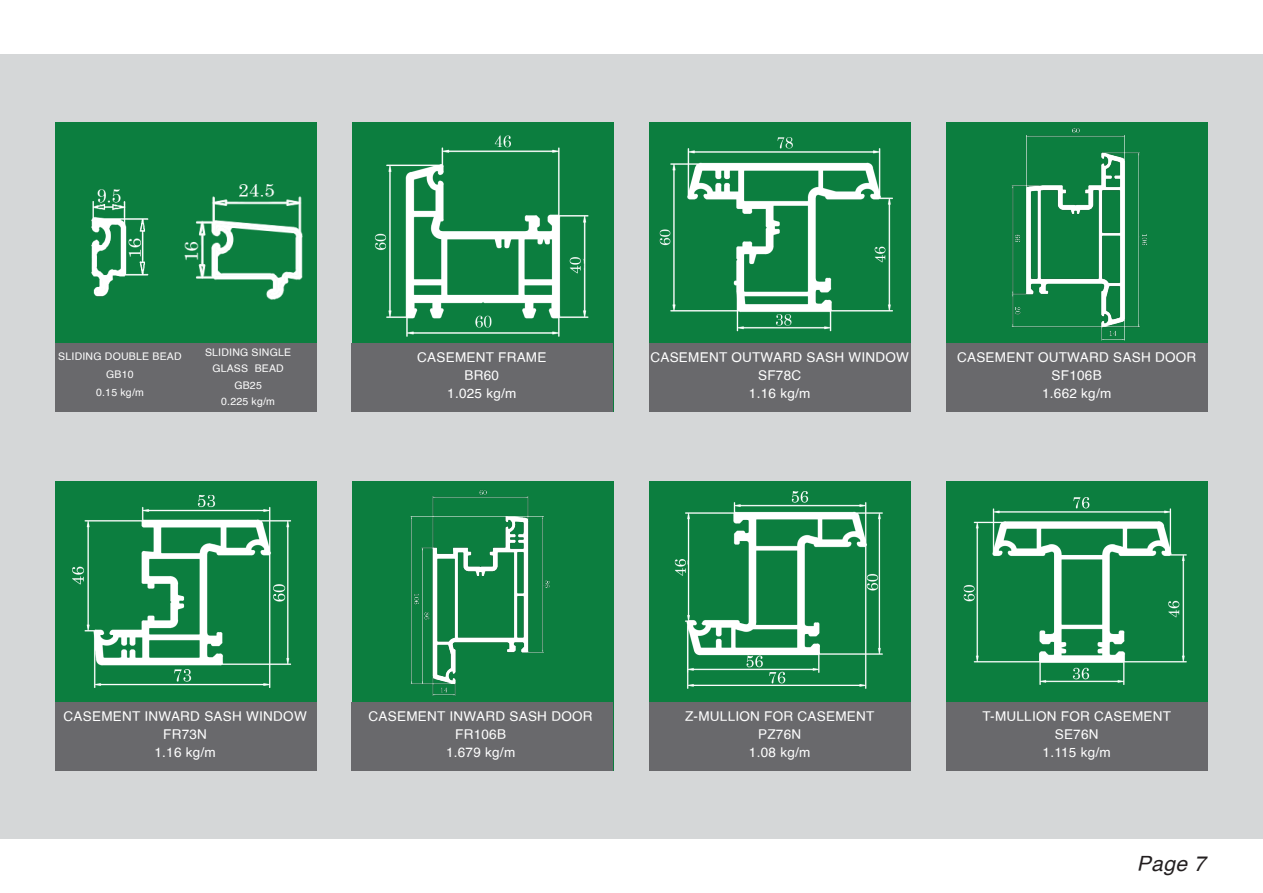
<style>
.page{position:relative;width:1263px;height:893px;background:#fff}
.page>*{position:absolute;margin:0;border:0;box-sizing:border-box;transform-origin:0 0}
.t1{font:italic 21px "Helvetica";color:#231f20}
.t2{font:13.5px "Helvetica";letter-spacing:.02em;color:#fff}
.t3{font:10.5px "Helvetica";letter-spacing:.02em;color:#fff}
</style>
<div class="page">
<div style="left:0;top:54px;width:1263px;height:785px;background:#d5d7d8"></div>
<div style="left:55px;top:122px;width:261px;height:290px;background:#0c7e3f"></div>
<div style="left:352px;top:122px;width:261px;height:290px;background:#0c7e3f"></div>
<div style="left:649px;top:122px;width:261px;height:290px;background:#0c7e3f"></div>
<div style="left:946px;top:122px;width:261px;height:290px;background:#0c7e3f"></div>
<div style="left:55px;top:481px;width:261px;height:290px;background:#0c7e3f"></div>
<div style="left:352px;top:481px;width:261px;height:290px;background:#0c7e3f"></div>
<div style="left:649px;top:481px;width:261px;height:290px;background:#0c7e3f"></div>
<div style="left:946px;top:481px;width:261px;height:290px;background:#0c7e3f"></div>
<div style="left:55px;top:343px;width:261px;height:69px;background:#69696c"></div>
<div style="left:55px;top:702px;width:261px;height:69px;background:#69696c"></div>
<div style="left:351px;top:343px;width:262px;height:69px;background:#69696c"></div>
<div style="left:351px;top:702px;width:262px;height:69px;background:#69696c"></div>
<div style="left:649px;top:343px;width:261px;height:69px;background:#69696c"></div>
<div style="left:649px;top:702px;width:261px;height:69px;background:#69696c"></div>
<div style="left:946px;top:343px;width:261px;height:69px;background:#69696c"></div>
<div style="left:946px;top:702px;width:261px;height:69px;background:#69696c"></div>
<img style="left:374px;top:135px;width:215px;height:202px">
<img style="left:659px;top:137px;width:234px;height:195px">
<img style="left:1011px;top:128px;width:136px;height:212px">
<img style="left:72px;top:494px;width:220px;height:194px">
<img style="left:410px;top:490px;width:140px;height:206px">
<img style="left:674px;top:491px;width:209px;height:198px">
<img style="left:963px;top:497px;width:224px;height:188px">
<img style="left:184px;top:184px;width:118px;height:115px">
<img style="left:91px;top:189px;width:58px;height:108px">
<p class="t3" style="left:58px;top:348px;width:125px">SLIDING DOUBLE BEAD</p>
<p class="t3" style="left:106px;top:366px;width:29px">GB10</p>
<p class="t3" style="left:96px;top:384px;width:49px">0.15 kg/m</p>
<p class="t3" style="left:205px;top:344px;width:88px">SLIDING SINGLE</p>
<p class="t3" style="left:212px;top:360px;width:73px">GLASS BEAD</p>
<p class="t3" style="left:234px;top:377px;width:29px">GB25</p>
<p class="t3" style="left:221px;top:393px;width:55px">0.225 kg/m</p>
<p class="t2" style="left:417px;top:347px;width:131px">CASEMENT FRAME</p>
<p class="t2" style="left:465px;top:365px;width:36px">BR60</p>
<p class="t2" style="left:447px;top:383px;width:71px">1.025 kg/m</p>
<p class="t2" style="left:650px;top:347px;width:260px">CASEMENT OUTWARD SASH WINDOW</p>
<p class="t2" style="left:758px;top:365px;width:45px">SF78C</p>
<p class="t2" style="left:749px;top:383px;width:63px">1.16 kg/m</p>
<p class="t2" style="left:957px;top:347px;width:241px">CASEMENT OUTWARD SASH DOOR</p>
<p class="t2" style="left:1052px;top:365px;width:52px">SF106B</p>
<p class="t2" style="left:1042px;top:383px;width:71px">1.662 kg/m</p>
<p class="t2" style="left:63px;top:706px;width:245px">CASEMENT INWARD SASH WINDOW</p>
<p class="t2" style="left:163px;top:724px;width:45px">FR73N</p>
<p class="t2" style="left:154px;top:742px;width:63px">1.16 kg/m</p>
<p class="t2" style="left:369px;top:706px;width:226px">CASEMENT INWARD SASH DOOR</p>
<p class="t2" style="left:455px;top:724px;width:52px">FR106B</p>
<p class="t2" style="left:446px;top:742px;width:71px">1.679 kg/m</p>
<p class="t2" style="left:685px;top:706px;width:191px">Z-MULLION FOR CASEMENT</p>
<p class="t2" style="left:758px;top:724px;width:45px">PZ76N</p>
<p class="t2" style="left:749px;top:742px;width:63px">1.08 kg/m</p>
<p class="t2" style="left:982px;top:706px;width:190px">T-MULLION FOR CASEMENT</p>
<p class="t2" style="left:1055px;top:724px;width:45px">SE76N</p>
<p class="t2" style="left:1042px;top:742px;width:70px">1.115 kg/m</p>
<p class="t1" style="left:1137px;top:847px;width:70px">Page 7</p>
</div>
